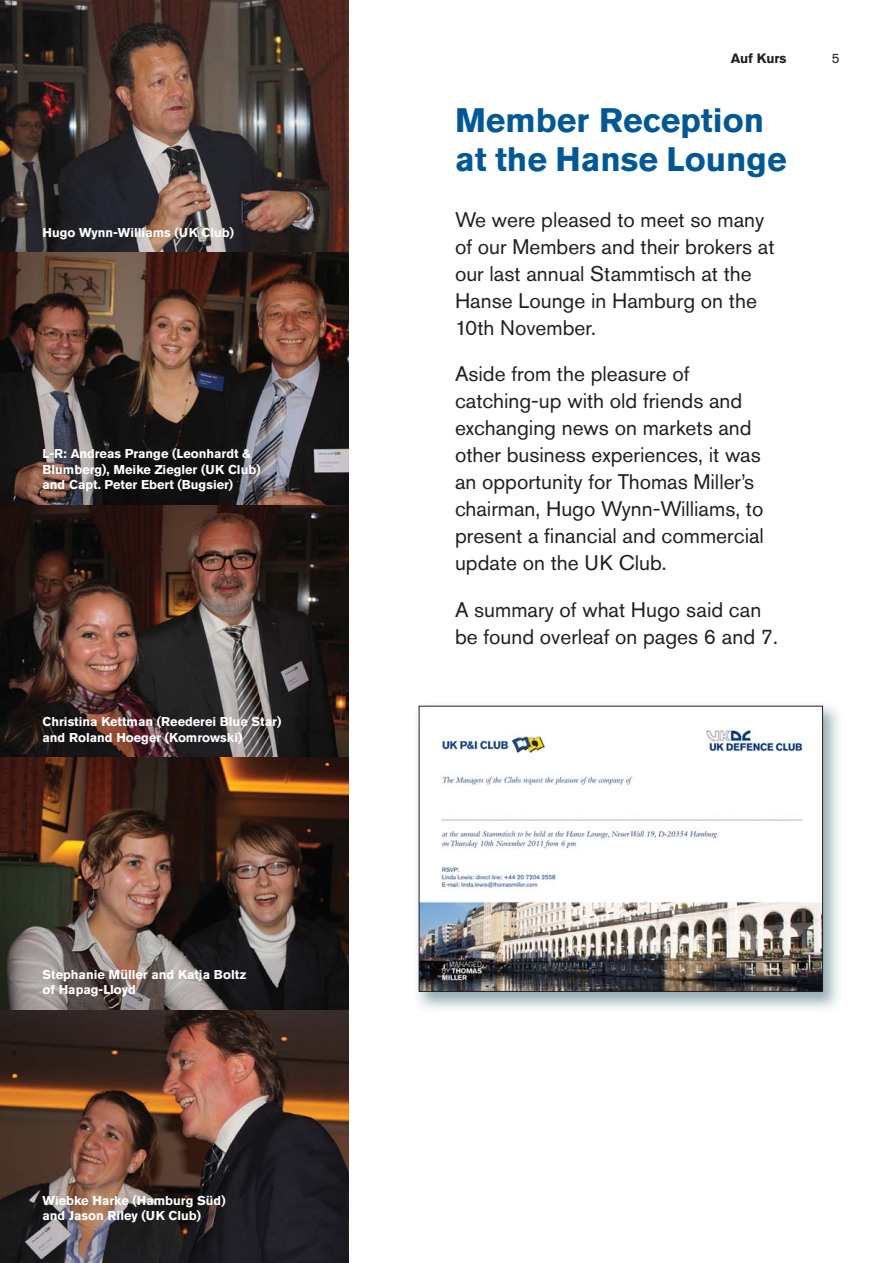
<style>
.page{position:relative;width:893px;height:1263px;background:#fff}
.page>*{position:absolute;margin:0;border:0;box-sizing:border-box;transform-origin:0 0}
.t1{font:700 33.75px/39px "Akzidenz Grotesk BE";color:#005996}
.t2{font:21px/27px "Akzidenz Grotesk BE";color:#231f20}
.t3{font:700 13.5px "Akzidenz Grotesk BE";color:#231f20}
.t4{font:13.5px "Akzidenz Grotesk BE";color:#231f20}
.t5{font:700 12.75px/15.8px "Akzidenz Grotesk BE";color:#fff}
</style>
<div class="page">
<img style="left:0;top:0;width:349px;height:253px">
<img style="left:0;top:253px;width:349px;height:252px">
<img style="left:0;top:505px;width:349px;height:253px">
<img style="left:0;top:758px;width:349px;height:252px">
<img style="left:0;top:1010px;width:349px;height:253px">
<img style="left:417px;top:705px;width:422px;height:304px">
<img style="left:421px;top:708px;width:400px;height:282px">
<div style="left:419px;top:706px;width:404px;height:286px;border:1px solid #231f20"></div>
<p class="t5" style="left:43px;top:224px;width:193px">Hugo Wynn-Williams (UK Club)</p>
<p class="t5" style="left:43px;top:445px;width:220px">L-R: Andreas Prange (Leonhardt &amp;<br>Blumberg), Meike Ziegler (UK Club) and Capt. Peter Ebert (Bugsier)</p>
<p class="t5" style="left:43px;top:714px;width:240px">Christina Kettman (Reederei Blue Star) and Roland Hoeger (Komrowski)</p>
<p class="t5" style="left:43px;top:966px;width:205px">Stephanie Müller and Katja Boltz of Hapag-Lloyd</p>
<p class="t5" style="left:43px;top:1192px;width:185px">Wiebke Harke (Hamburg Süd) and Jason Riley (UK Club)</p>
<p class="t3" style="left:731px;top:51px;width:57px">Auf Kurs</p>
<p class="t4" style="left:832px;top:51px;width:9px">5</p>
<h1 class="t1" style="left:455px;top:100px;width:333px">Member Reception at the Hanse Lounge</h1>
<p class="t2" style="left:455px;top:206px;width:321px">We were pleased to meet so many of our Members and their brokers at our last annual Stammtisch at the<br>Hanse Lounge in Hamburg on the<br>10th November.</p>
<p class="t2" style="left:455px;top:360px;width:310px">Aside from the pleasure of catching-up with old friends and exchanging news on markets and other business experiences, it was an opportunity for Thomas Miller’s chairman, Hugo Wynn-Williams, to present a financial and commercial update on the UK Club.</p>
<p class="t2" style="left:455px;top:596px;width:324px">A summary of what Hugo said can be found overleaf on pages 6 and 7.</p>
</div>
